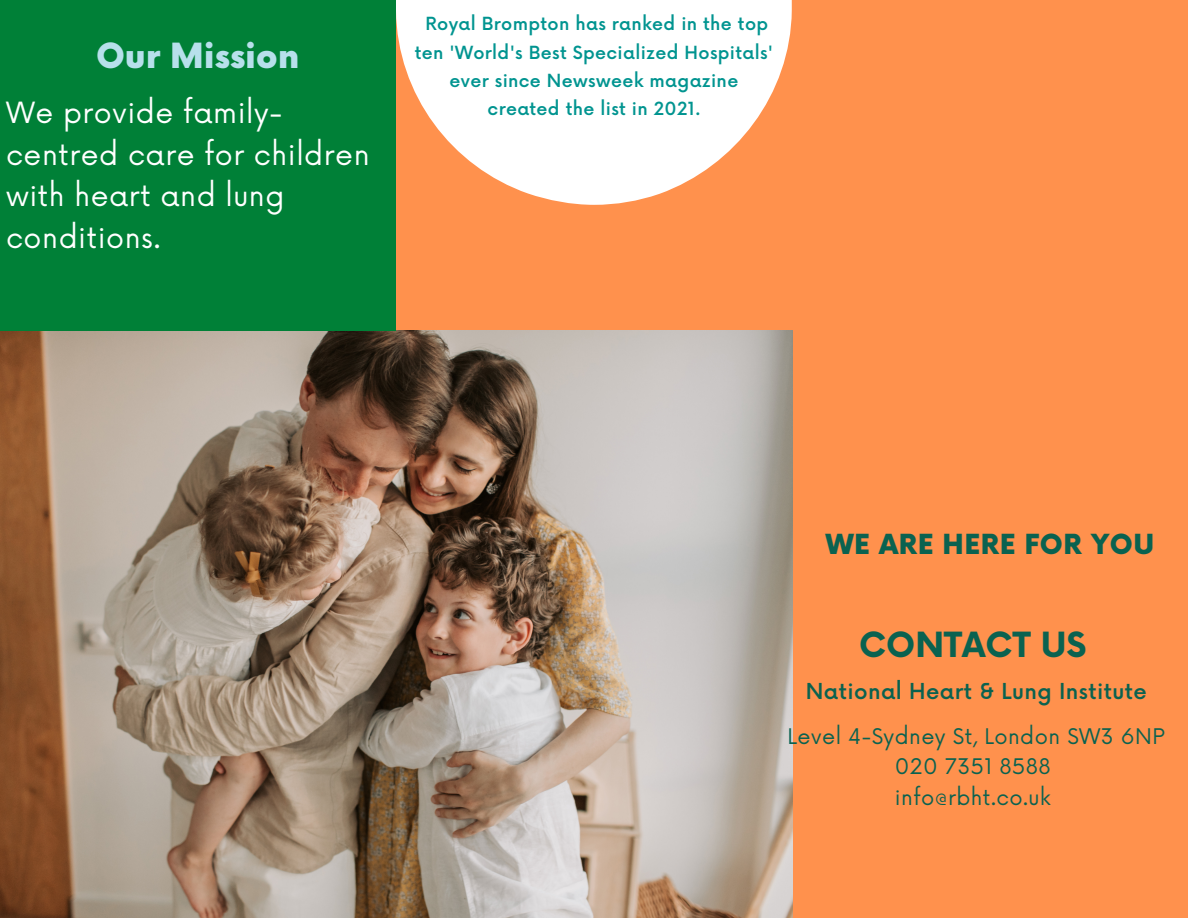
<style>
.page{position:relative;width:1188px;height:918px;background:#ff914d}
.page>*{position:absolute;margin:0;border:0;box-sizing:border-box;transform-origin:0 0}
.t1{font:900 33.75px "Now";color:#b7e0eb}
.t2{font:700 33.75px "Now";color:#0a6250}
.t3{font:28.5px/41.7px "Now";letter-spacing:.02em;color:#fff}
.t4{font:900 27px "Now";letter-spacing:.02em;color:#0a6250}
.t5{font:500 21.45px "Now";letter-spacing:.02em;color:#0a6250}
.t6{font:21px/30.8px "Now";letter-spacing:.02em;color:#0a6250;text-align:center}
.t7{font:500 17.7px/28.2px "Now";letter-spacing:.02em;color:#009490;text-align:center}
</style>
<div class="page">
<img style="left:0;top:331px;width:792px;height:587px">
<svg style="left:396px;top:0;width:395px;height:205px;fill:#fff"></svg>
<div style="left:0;top:0;width:396px;height:331px;background:#008037"></div>
<h1 class="t1" style="left:96px;top:37px;width:205px">Our Mission</h1>
<h2 class="t3" style="left:6px;top:93px;width:365px">We provide family&shy;centred care for children with heart and lung conditions.</h2>
<p class="t7" style="left:415px;top:11px;width:360px">Royal Brompton has ranked in the top ten 'World's Best Specialized Hospitals' ever since Newsweek magazine created the list in 2021.</p>
<h3 class="t4" style="left:826px;top:530px;width:330px">WE ARE HERE FOR YOU</h3>
<h1 class="t2" style="left:859px;top:627px;width:229px">CONTACT US</h1>
<p class="t5" style="left:806px;top:680px;width:342px">National Heart &amp; Lung Institute</p>
<p class="t6" style="left:788px;top:722px;width:379px">Level 4-Sydney St, London SW3 6NP<br>020 7351 8588<br>info@rbht.co.uk</p>
</div>
